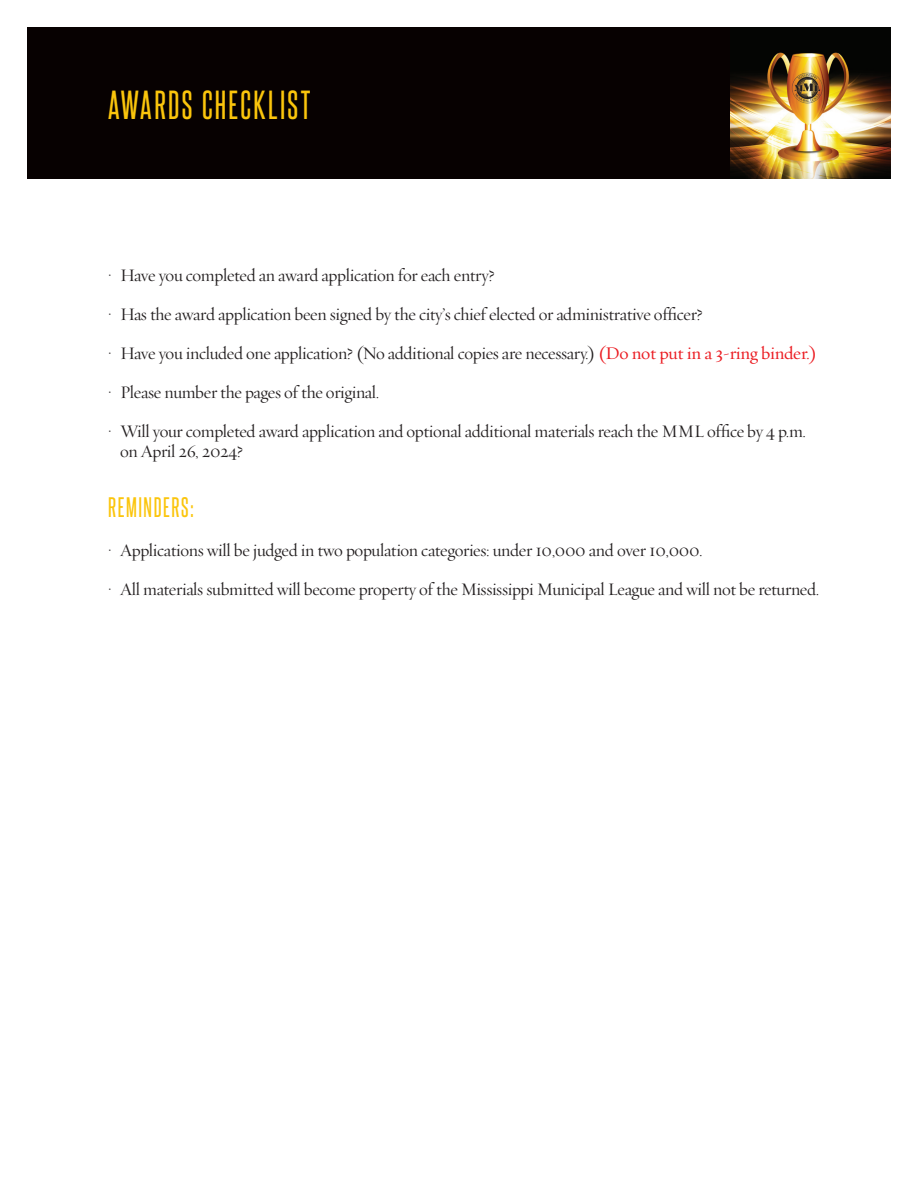
<style>
.page{position:relative;width:918px;height:1188px;background:#fff}
.page>*{position:absolute;margin:0;border:0;box-sizing:border-box;transform-origin:0 0}
.t1{font:34.5px "Steelfish Rg";letter-spacing:.07em;color:#fbc50c}
.t2{font:24px "Steelfish Rg";letter-spacing:.07em;color:#fbc50c}
.t3{font:18px/19.5px "Requiem Display HTF Roman";letter-spacing:-.02em;color:#231f20}
.s1{font-family:"Requiem Text HTF Roman";color:#eb1c22}
</style>
<div class="page">
<div style="left:27px;top:27px;width:858px;height:151px;background:#070101"></div>
<img style="left:730px;top:27px;width:161px;height:151px">
<p class="t1" style="left:108px;top:84px;width:204px">AWARDS CHECKLIST</p>
<p class="t3" style="left:108px;top:266px;width:388px">• Have you completed an award application for each entry?</p>
<p class="t3" style="left:108px;top:305px;width:596px">• Has the award application been signed by the city’s chief elected or administrative officer?</p>
<p class="t3" style="left:108px;top:344px;width:711px">• Have you included one application? (No additional copies are necessary.) <span class="s1">(Do not put in a 3-ring binder.)</span></p>
<p class="t3" style="left:108px;top:383px;width:273px">• Please number the pages of the original.</p>
<p class="t3" style="left:120px;top:422px;width:688px;text-indent:-12px">• Will your completed award application and optional additional materials reach the MML office by 4 p.m. on April 26, 2024?</p>
<p class="t2" style="left:108px;top:492px;width:87px">REMINDERS:</p>
<p class="t3" style="left:108px;top:541px;width:596px">• Applications will be judged in two population categories: under 10,000 and over 10,000.</p>
<p class="t3" style="left:108px;top:580px;width:713px">• All materials submitted will become property of the Mississippi Municipal League and will not be returned.</p>
</div>
